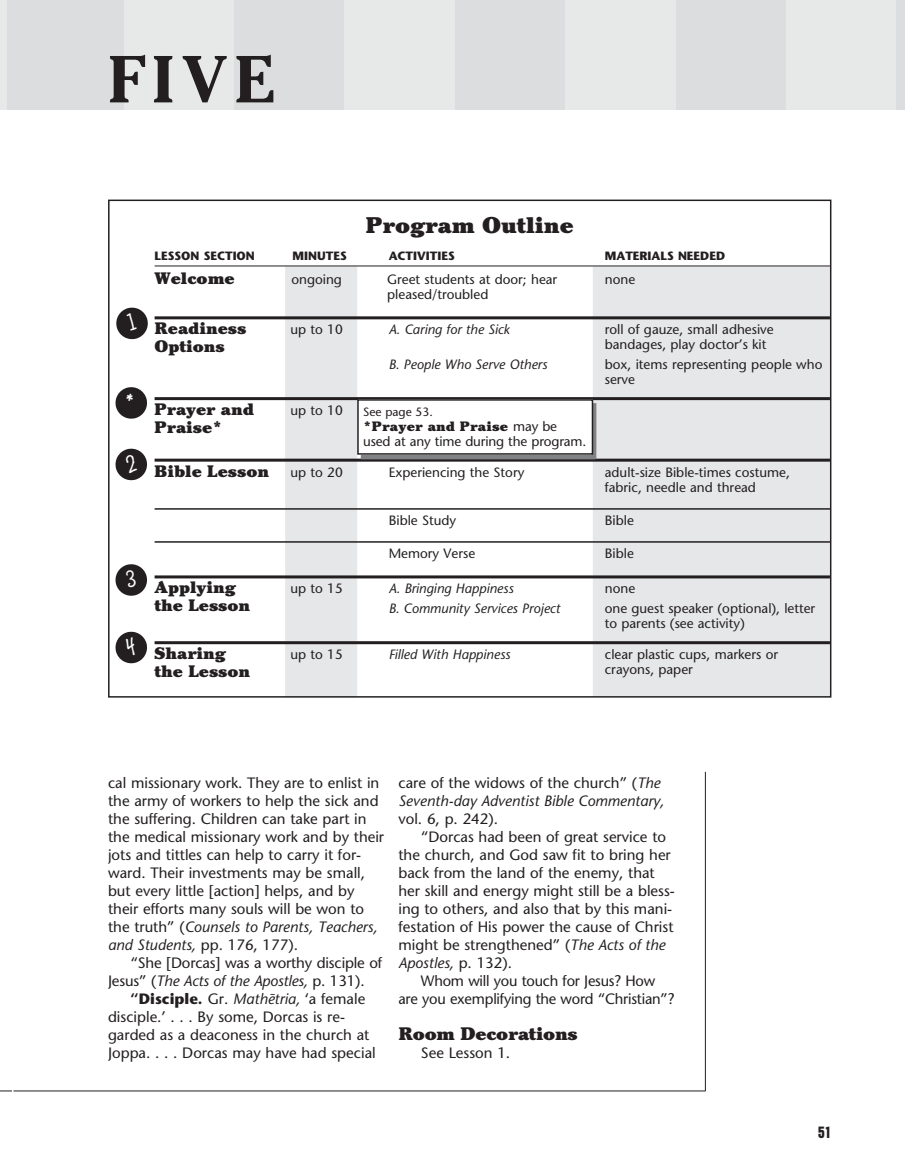
<style>
.page{position:relative;width:905px;height:1175px;background:#fff}
.page>*{position:absolute;margin:0;border:0;box-sizing:border-box;transform-origin:0 0}
.t1{font:700 66px "Cheltenham";color:#231f20}
.t2{font:900 22.5px "Cheltenham";color:#231f20}
.t3{font:900 18px "Cheltenham";letter-spacing:-.01em;color:#231f20}
.t4{font:900 16.5px "Cheltenham";color:#231f20}
.t5{font:15px/18px "Stone Sans";color:#231f20}
.t6{font:italic 15px/18px "Stone Sans";color:#231f20}
.t7{font:700 condensed 15px "Placard";color:#231f20}
.t8{font:13.5px/15px "Stone Sans";color:#231f20}
.t9{font:italic 13.5px "Stone Sans";color:#231f20}
.t10{font:900 13.5px "Cheltenham";letter-spacing:.015em;color:#231f20}
.t11{font:700 12px "Stone Sans";color:#231f20}
.t12{font:12px "Stone Sans";color:#231f20}
.s1{font-family:"Stone Sans";font-weight:400}
.s2{font-style:italic}
.s3{font-weight:700}
.s4{font-style:normal}
</style>
<div class="page">
<div style="left:593px;top:266px;width:237px;height:431px;background:#e6e7e8"></div>
<div style="left:285px;top:266px;width:72px;height:431px;background:#e6e7e8"></div>
<div style="left:14px;top:0;width:110px;height:110px;background:#dcddde"></div>
<div style="left:124px;top:0;width:110px;height:110px;background:#e7e8e8"></div>
<div style="left:234px;top:0;width:111px;height:110px;background:#dcddde"></div>
<div style="left:345px;top:0;width:110px;height:110px;background:#e7e8e8"></div>
<div style="left:455px;top:0;width:110px;height:110px;background:#dcddde"></div>
<div style="left:565px;top:0;width:111px;height:110px;background:#e7e8e8"></div>
<div style="left:676px;top:0;width:110px;height:110px;background:#dcddde"></div>
<div style="left:786px;top:0;width:110px;height:110px;background:#e7e8e8"></div>
<div style="left:896px;top:0;width:8px;height:110px;background:#dcddde"></div>
<div style="left:108px;top:199px;width:723px;height:498px;border:2px solid #231f20"></div>
<hr style="left:154px;top:265px;width:676px;height:1px;background:#231f20">
<hr style="left:154px;top:316px;width:676px;height:3px;background:#231f20">
<hr style="left:154px;top:397px;width:676px;height:3px;background:#231f20">
<hr style="left:154px;top:458px;width:676px;height:3px;background:#231f20">
<hr style="left:154px;top:508px;width:676px;height:1px;background:#231f20">
<hr style="left:154px;top:541px;width:676px;height:1px;background:#231f20">
<hr style="left:154px;top:575px;width:676px;height:3px;background:#231f20">
<hr style="left:154px;top:641px;width:676px;height:3px;background:#231f20">
<hr style="left:361px;top:455px;width:234px;height:4px;background:#808285">
<svg style="left:593px;top:403px;width:3px;height:56px"></svg>
<div style="left:357px;top:399px;width:236px;height:56px;border:2px solid #231f20"></div>
<hr style="left:14px;top:1090px;width:691px;height:1px;background:#231f20">
<hr style="left:705px;top:771px;width:1px;height:320px;background:#231f20">
<div style="left:1px;top:0;width:6px;height:110px;background:#e7e8e8"></div>
<div style="left:7px;top:0;width:7px;height:110px;background:#dcddde"></div>
<svg style="left:116px;top:307px;width:32px;height:33px"></svg>
<svg style="left:115px;top:387px;width:32px;height:32px"></svg>
<svg style="left:115px;top:448px;width:32px;height:33px"></svg>
<svg style="left:115px;top:564px;width:32px;height:32px"></svg>
<svg style="left:115px;top:631px;width:32px;height:33px"></svg>
<h1 class="t1" style="left:108px;top:55px;width:167px">FIVE</h1>
<h2 class="t2" style="left:366px;top:217px;width:209px">Program Outline</h2>
<p class="t11" style="left:154px;top:251px;width:102px">LESSON SECTION</p>
<p class="t11" style="left:292px;top:251px;width:56px">MINUTES</p>
<p class="t11" style="left:389px;top:251px;width:67px">ACTIVITIES</p>
<p class="t11" style="left:604px;top:251px;width:122px">MATERIALS NEEDED</p>
<p class="t4" style="left:154px;top:272px;width:82px">Welcome</p>
<p class="t8" style="left:291px;top:273px;width:52px">ongoing</p>
<p class="t8" style="left:387px;top:273px;width:172px">Greet students at door; hear</p>
<p class="t8" style="left:604px;top:273px;width:32px">none</p>
<p class="t8" style="left:387px;top:288px;width:103px">pleased/troubled</p>
<p class="t4" style="left:154px;top:323px;width:93px">Readiness</p>
<p class="t8" style="left:290px;top:323px;width:54px">up to 10</p>
<p class="t9" style="left:389px;top:324px;width:123px">A. Caring for the Sick</p>
<p class="t8" style="left:605px;top:323px;width:170px">roll of gauze, small adhesive</p>
<p class="t4" style="left:154px;top:341px;width:72px">Options</p>
<p class="t8" style="left:604px;top:338px;width:163px">bandages, play doctor’s kit</p>
<p class="t9" style="left:388px;top:359px;width:160px">B. People Who Serve Others</p>
<p class="t8" style="left:604px;top:358px;width:219px">box, items representing people who serve</p>
<p class="t4" style="left:154px;top:403px;width:101px">Prayer and</p>
<p class="t8" style="left:290px;top:404px;width:54px">up to 10</p>
<p class="t4" style="left:154px;top:421px;width:70px">Praise*</p>
<p class="t4" style="left:154px;top:465px;width:116px">Bible Lesson</p>
<p class="t8" style="left:290px;top:466px;width:54px">up to 20</p>
<p class="t8" style="left:388px;top:466px;width:137px">Experiencing the Story</p>
<p class="t8" style="left:605px;top:466px;width:186px">adult-size Bible-times costume, fabric, needle and thread</p>
<p class="t8" style="left:388px;top:514px;width:69px">Bible Study</p>
<p class="t8" style="left:604px;top:514px;width:31px">Bible</p>
<p class="t8" style="left:388px;top:547px;width:88px">Memory Verse</p>
<p class="t8" style="left:604px;top:547px;width:31px">Bible</p>
<p class="t4" style="left:154px;top:582px;width:83px">Applying</p>
<p class="t8" style="left:290px;top:582px;width:54px">up to 15</p>
<p class="t9" style="left:389px;top:583px;width:126px">A. Bringing Happiness</p>
<p class="t8" style="left:605px;top:582px;width:32px">none</p>
<p class="t4" style="left:154px;top:600px;width:97px">the Lesson</p>
<p class="t9" style="left:388px;top:603px;width:173px">B. Community Services Project</p>
<p class="t8" style="left:604px;top:602px;width:212px">one guest speaker (optional), letter to parents (see activity)</p>
<p class="t4" style="left:154px;top:647px;width:73px">Sharing</p>
<p class="t8" style="left:290px;top:648px;width:54px">up to 15</p>
<p class="t9" style="left:389px;top:649px;width:123px">Filled With Happiness</p>
<p class="t8" style="left:605px;top:648px;width:175px">clear plastic cups, markers or</p>
<p class="t4" style="left:154px;top:665px;width:97px">the Lesson</p>
<p class="t8" style="left:604px;top:663px;width:90px">crayons, paper</p>
<p class="t12" style="left:363px;top:407px;width:71px">See page 53.</p>
<p class="t10" style="left:363px;top:421px;width:195px">*Prayer and Praise <span class="s1">may be</span></p>
<p class="t8" style="left:363px;top:435px;width:225px">used at any time during the program.</p>
<p class="t5" style="left:108px;top:775px;width:277px">cal missionary work. They are to enlist in the army of workers to help the sick and the suffering. Children can take part in the medical missionary work and by their jots and tittles can help to carry it for&shy;ward. Their investments may be small, but every little [action] helps, and by their efforts many souls will be won to the truth” (<span class="s2">Counsels to Parents, Teachers, and Students,</span> pp. 176, 177).</p>
<p class="t5" style="left:108px;top:955px;width:276px;text-indent:22px">“She [Dorcas] was a worthy disciple of<br>Jesus” (<span class="s2">The Acts of the Apostles,</span> p. 131).</p>
<p class="t5" style="left:108px;top:991px;width:269px;text-indent:22px"><span class="s3">“Disciple.</span> Gr. <span class="s2">Mathe¯tria,</span> ‘a female disciple.’ . . . By some, Dorcas is re&shy;garded as a deaconess in the church at Joppa. . . . Dorcas may have had special</p>
<p class="t6" style="left:398px;top:775px;width:267px"><span class="s4">care of the widows of the church” (</span>The<br>Seventh-day Adventist Bible Commentary,</p>
<p class="t5" style="left:398px;top:811px;width:101px">vol. 6, p. 242).</p>
<p class="t5" style="left:421px;top:829px;width:246px">“Dorcas had been of great service to</p>
<p class="t5" style="left:398px;top:847px;width:274px">the church, and God saw fit to bring her</p>
<p class="t5" style="left:398px;top:865px;width:258px">back from the land of the enemy, that</p>
<p class="t5" style="left:398px;top:883px;width:278px">her skill and energy might still be a bless-</p>
<p class="t5" style="left:398px;top:901px;width:275px">ing to others, and also that by this mani-</p>
<p class="t5" style="left:398px;top:919px;width:276px">festation of His power the cause of Christ</p>
<p class="t5" style="left:398px;top:937px;width:268px">might be strengthened” (<span class="s2">The Acts of the</span></p>
<p class="t6" style="left:398px;top:955px;width:115px">Apostles, <span class="s4">p. 132).</span></p>
<p class="t5" style="left:421px;top:973px;width:236px">Whom will you touch for Jesus? How</p>
<p class="t5" style="left:398px;top:991px;width:277px">are you exemplifying the word “Christian”?</p>
<p class="t3" style="left:398px;top:1027px;width:181px">Room Decorations</p>
<p class="t5" style="left:421px;top:1045px;width:91px">See Lesson 1.</p>
<p class="t7" style="left:818px;top:1126px;width:15px">51</p>
</div>
